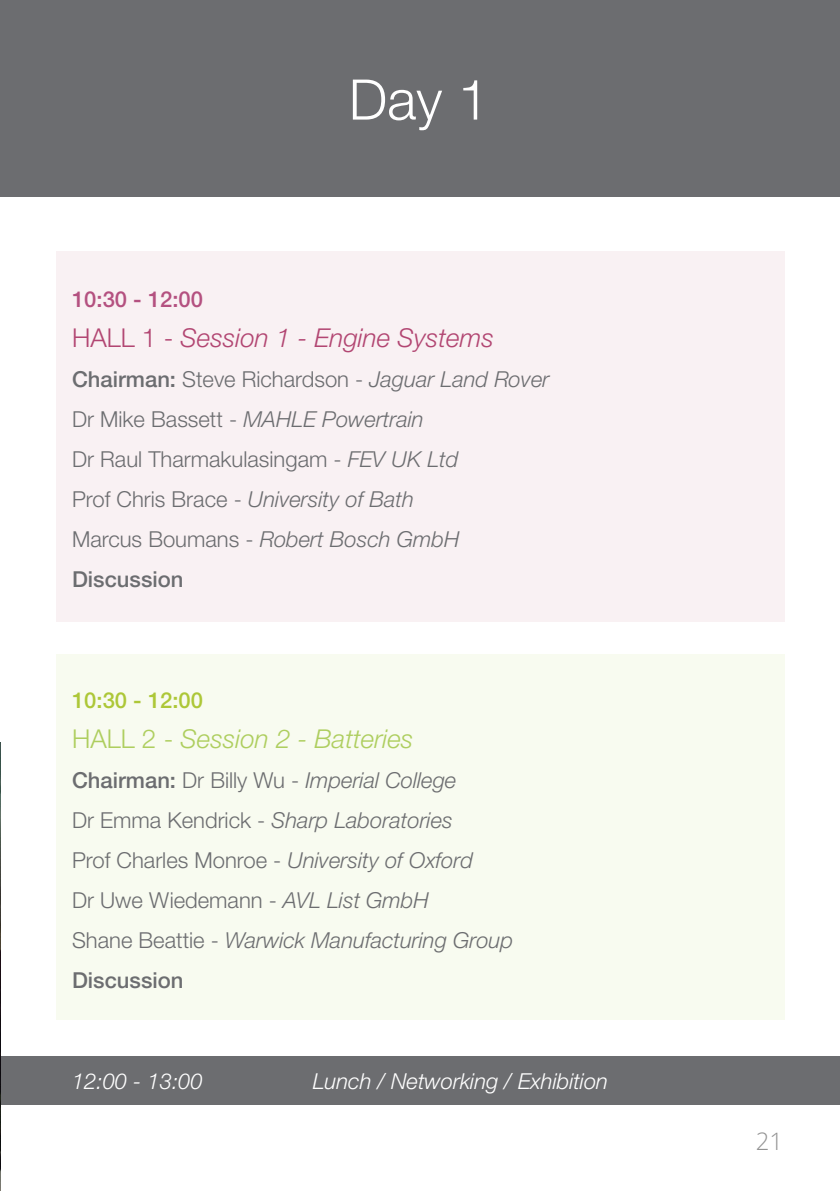
<style>
.page{position:relative;width:840px;height:1191px;background:#fff}
.page>*{position:absolute;margin:0;border:0;box-sizing:border-box;transform-origin:0 0}
.t1{font:300 56px "Helvetica Neue LT Std";color:#fff}
.t2{font:italic 300 26px "Helvetica Neue LT Std";color:#b24672}
.t3{font:italic 300 26px "Helvetica Neue LT Std";color:#aece5f}
.t4{font:300 24px "Open Sans";color:#939393}
.t5{font:italic 300 22px/40px "Helvetica Neue LT Std";color:#6c6d70}
.t6{font:300 22px/40px "Helvetica Neue LT Std";color:#6c6d70}
.t7{font:italic 300 22px "Helvetica Neue LT Std";color:#fff}
.t8{font:500 22px "Helvetica Neue LT Std";color:#b45180}
.t9{font:500 22px "Helvetica Neue LT Std";color:#adc738}
.s1{font-style:normal}
.s2{font-weight:500}
.s3{font-style:italic}
.s4{font-weight:500;font-style:normal}
</style>
<div class="page">
<div style="left:57px;top:251px;width:727px;height:371px;background:#f9f1f3"></div>
<div style="left:57px;top:654px;width:727px;height:365px;background:#f8fbf0"></div>
<div style="left:0;top:0;width:839px;height:196px;background:#6c6d70"></div>
<div style="left:0;top:1055px;width:839px;height:49px;background:#6c6d70"></div>
<img style="left:0;top:743px;width:1px;height:448px">
<h1 class="t1" style="left:348px;top:65px;width:142px">Day 1</h1>
<p class="t8" style="left:72px;top:286px;width:132px">10:30 - 12:00</p>
<p class="t2" style="left:72px;top:322px;width:423px"><span class="s1">HALL 1 -</span> Session 1 - Engine Systems</p>
<p class="t6" style="left:72px;top:358px;width:478px"><span class="s2">Chairman:</span> Steve Richardson - <span class="s3">Jaguar Land Rover </span>Dr Mike Bassett - <span class="s3">MAHLE Powertrain<br></span>Dr Raul Tharmakulasingam - <span class="s3">FEV UK Ltd<br></span>Prof Chris Brace - <span class="s3">University of Bath<br></span>Marcus Boumans - <span class="s3">Robert Bosch GmbH </span><span class="s2">Discussion</span></p>
<p class="t9" style="left:72px;top:686px;width:132px">10:30 - 12:00</p>
<p class="t3" style="left:72px;top:723px;width:342px"><span class="s1">HALL 2 -</span> Session 2 - Batteries</p>
<p class="t5" style="left:72px;top:759px;width:442px"><span class="s4">Chairman:</span> <span class="s1">Dr Billy Wu -</span> Imperial College<br><span class="s1">Dr Emma Kendrick -</span> Sharp Laboratories<br><span class="s1">Prof Charles Monroe -</span> University of Oxford<br><span class="s1">Dr Uwe Wiedemann -</span> AVL List GmbH<br><span class="s1">Shane Beattie -</span> Warwick Manufacturing Group <span class="s4">Discussion</span></p>
<p class="t7" style="left:72px;top:1067px;width:132px">12:00 - 13:00</p>
<p class="t7" style="left:312px;top:1067px;width:296px">Lunch / Networking / Exhibition</p>
<p class="t4" style="left:755px;top:1124px;width:29px">21</p>
</div>
